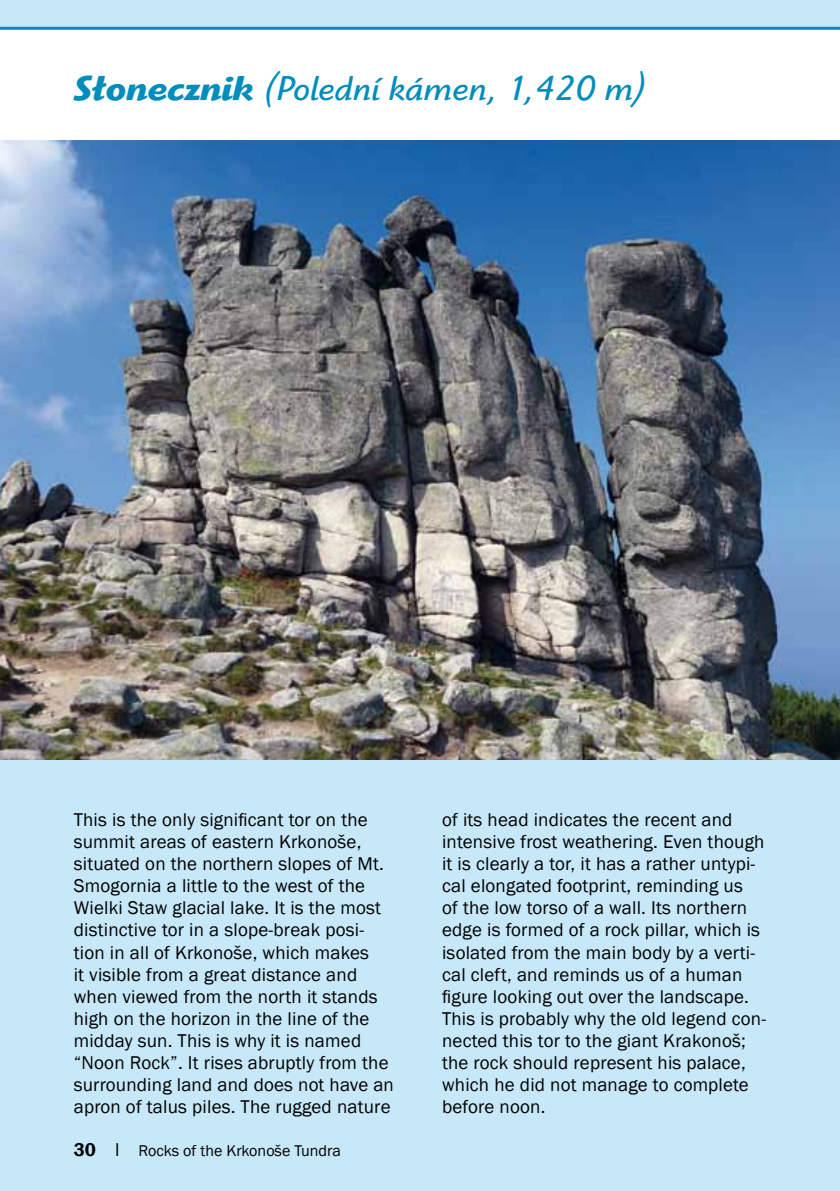
<style>
.page{position:relative;width:840px;height:1191px;background:#fff}
.page>*{position:absolute;margin:0;border:0;box-sizing:border-box;transform-origin:0 0}
.t1{font:italic 36px "Highlander CE";color:#008dbc}
.t2{font:19px/22.2px "Franklin Gothic";letter-spacing:.01em;color:#000}
.t3{font:16px "Franklin Gothic";color:#000}
.s1{font-family:"Highlander LTCE";font-weight:700}
.s2{font-weight:600;font-size:19px}
.s3{font-size:19px}
</style>
<div class="page">
<div style="left:0;top:582px;width:839px;height:609px;background:#c7e8f8"></div>
<img style="left:0;top:140px;width:839px;height:619px">
<div style="left:0;top:0;width:839px;height:28px;background:#c7e8f8"></div>
<hr style="left:0;top:27px;width:839px;height:3px;background:#008dbc">
<h1 class="t1" style="left:74px;top:68px;width:574px"><span class="s1">Słonecznik</span> (Polední kámen, 1,420 m)</h1>
<p class="t2" style="left:74px;top:808px;width:321px">This is the only significant tor on the summit areas of eastern Krkonoše, situated on the northern slopes of Mt.<br>Smogornia a little to the west of the Wielki Staw glacial lake. It is the most distinctive tor in a slope-break posi&shy;tion in all of Krkonoše, which makes<br>it visible from a great distance and when viewed from the north it stands high on the horizon in the line of the midday sun. This is why it is named “Noon Rock”. It rises abruptly from the surrounding land and does not have an apron of talus piles. The rugged nature</p>
<p class="t2" style="left:442px;top:809px;width:325px">of its head indicates the recent and intensive frost weathering. Even though it is clearly a tor, it has a rather untypi&shy;cal elongated footprint, reminding us<br>of the low torso of a wall. Its northern edge is formed of a rock pillar, which is isolated from the main body by a verti&shy;cal cleft, and reminds us of a human figure looking out over the landscape.<br>This is probably why the old legend con&shy;nected this tor to the giant Krakonoš; the rock should represent his palace, which he did not manage to complete before noon.</p>
<p class="t3" style="left:74px;top:1141px;width:268px"><span class="s2">30</span> <span class="s3">l</span> Rocks of the Krkonoše Tundra</p>
</div>
